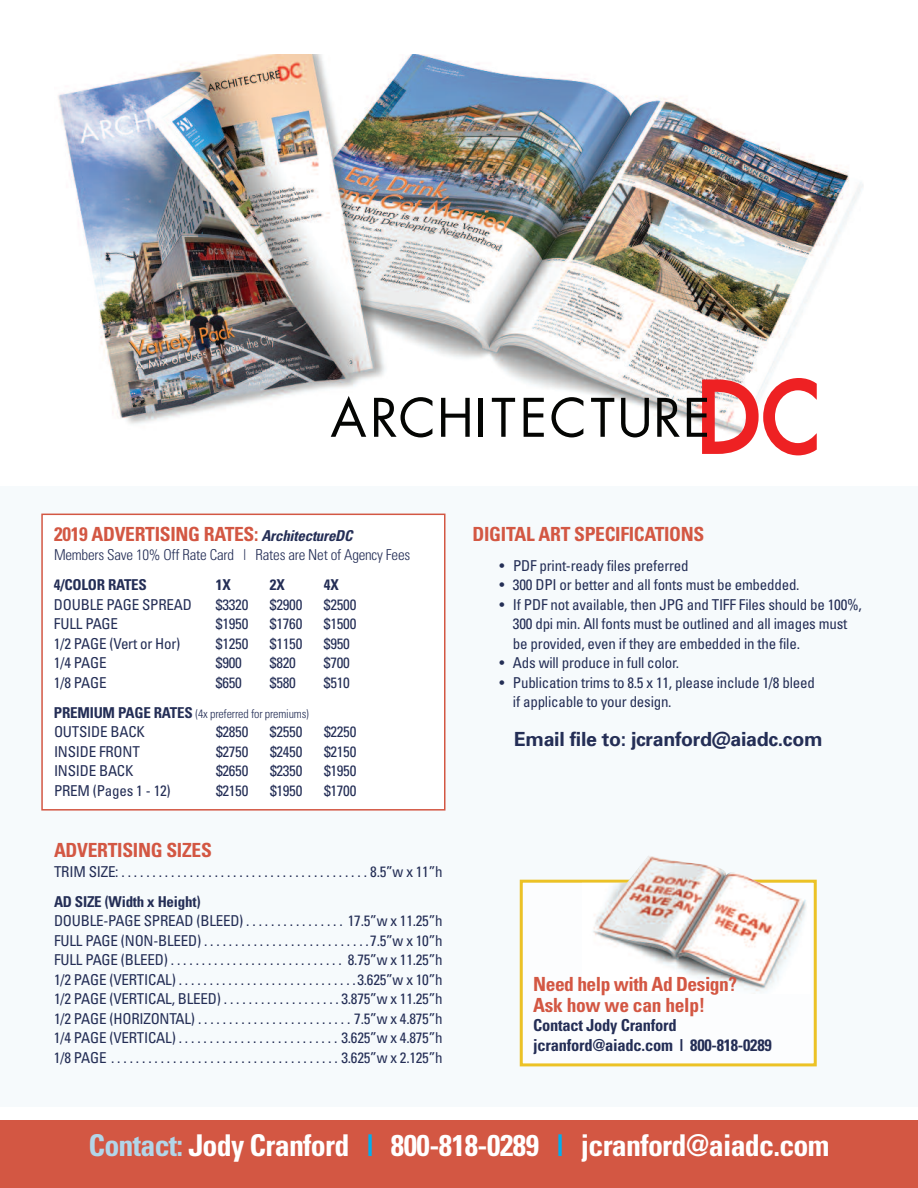
<style>
.page{position:relative;width:918px;height:1188px;background:#fff}
.page>*{position:absolute;margin:0;border:0;box-sizing:border-box;transform-origin:0 0}
.t1{font:700 condensed 30px "Univers";letter-spacing:-.025em;color:#fff}
.t2{font:700 condensed 19.5px/21px "Univers";letter-spacing:-.015em;color:#d35743}
.t3{font:700 19.5px "Univers";letter-spacing:-.015em;color:#242e56}
.t4{font:700 condensed 16.5px/19.5px "Univers";letter-spacing:-.015em;color:#242e56}
.t5{font:condensed 15px/19.5px "Univers";letter-spacing:-.015em;color:#242e56}
.t6{font:300 condensed 15px "Univers";letter-spacing:-.015em;color:#242e56}
.t7{font:700 condensed 15px "Univers";letter-spacing:-.015em;color:#242e56}
.t8{font:300 condensed 12px "Univers";letter-spacing:-.015em;color:#242e56}
.s1{font-style:italic;font-size:15px;color:#242e56}
.s2{font-weight:700;font-size:15px}
.s3{color:#b2d6e9}
.s4{color:#00aeef}
</style>
<div class="page">
<img style="left:58px;top:54px;width:805px;height:402px">
<div style="left:0;top:486px;width:918px;height:621px;background:#f6fafc"></div>
<div style="left:43px;top:515px;width:401px;height:294px;background:#fff"></div>
<div style="left:41px;top:514px;width:405px;height:297px;border:2px solid #d35743"></div>
<div style="left:0;top:1120px;width:918px;height:68px;background:#d35743"></div>
<div style="left:523px;top:883px;width:291px;height:180px;background:#fff"></div>
<div style="left:520px;top:880px;width:297px;height:186px;border:3px solid #ecc226"></div>
<img style="left:582px;top:856px;width:229px;height:135px">
<svg style="left:331px;top:396px;width:35px;height:41px"></svg>
<svg style="left:374px;top:397px;width:58px;height:40px"></svg>
<svg style="left:441px;top:398px;width:29px;height:39px"></svg>
<div style="left:478px;top:398px;width:5px;height:39px;background:#040503"></div>
<svg style="left:492px;top:398px;width:23px;height:39px"></svg>
<svg style="left:524px;top:398px;width:20px;height:39px"></svg>
<svg style="left:551px;top:397px;width:32px;height:40px"></svg>
<svg style="left:591px;top:398px;width:23px;height:39px"></svg>
<svg style="left:621px;top:398px;width:28px;height:39px"></svg>
<svg style="left:657px;top:398px;width:23px;height:39px"></svg>
<svg style="left:687px;top:378px;width:130px;height:77px"></svg>
<h2 class="t2" style="left:54px;top:525px;width:300px">2019 ADVERTISING RATES: <span class="s1">ArchitectureDC</span></h2>
<p class="t6" style="left:54px;top:550px;width:358px">Members Save 10% Off Rate Card | Rates are Net of Agency Fees</p>
<p class="t7" style="left:54px;top:580px;width:94px">4/COLOR RATES</p>
<p class="t7" style="left:216px;top:580px;width:16px">1X</p>
<p class="t7" style="left:270px;top:580px;width:16px">2X</p>
<p class="t7" style="left:324px;top:580px;width:16px">4X</p>
<p class="t5" style="left:54px;top:596px;width:139px">DOUBLE PAGE SPREAD</p>
<p class="t5" style="left:216px;top:596px;width:34px">$3320</p>
<p class="t5" style="left:270px;top:596px;width:34px">$2900</p>
<p class="t5" style="left:324px;top:596px;width:34px">$2500</p>
<p class="t5" style="left:54px;top:615px;width:66px">FULL PAGE</p>
<p class="t5" style="left:216px;top:615px;width:34px">$1950</p>
<p class="t5" style="left:270px;top:615px;width:34px">$1760</p>
<p class="t5" style="left:324px;top:615px;width:34px">$1500</p>
<p class="t5" style="left:54px;top:635px;width:128px">1/2 PAGE (Vert or Hor)</p>
<p class="t5" style="left:216px;top:635px;width:34px">$1250</p>
<p class="t5" style="left:270px;top:635px;width:34px">$1150</p>
<p class="t5" style="left:324px;top:635px;width:27px">$950</p>
<p class="t5" style="left:54px;top:654px;width:54px">1/4 PAGE</p>
<p class="t5" style="left:216px;top:654px;width:27px">$900</p>
<p class="t5" style="left:270px;top:654px;width:27px">$820</p>
<p class="t5" style="left:324px;top:654px;width:27px">$700</p>
<p class="t5" style="left:54px;top:674px;width:54px">1/8 PAGE</p>
<p class="t5" style="left:216px;top:674px;width:27px">$650</p>
<p class="t5" style="left:270px;top:674px;width:27px">$580</p>
<p class="t5" style="left:324px;top:674px;width:27px">$510</p>
<p class="t8" style="left:54px;top:709px;width:256px"><span class="s2">PREMIUM PAGE RATES</span> (4x preferred for premiums)</p>
<p class="t5" style="left:54px;top:723px;width:92px">OUTSIDE BACK</p>
<p class="t5" style="left:216px;top:723px;width:34px">$2850</p>
<p class="t5" style="left:270px;top:723px;width:34px">$2550</p>
<p class="t5" style="left:324px;top:723px;width:34px">$2250</p>
<p class="t5" style="left:54px;top:743px;width:87px">INSIDE FRONT</p>
<p class="t5" style="left:216px;top:743px;width:34px">$2750</p>
<p class="t5" style="left:270px;top:743px;width:34px">$2450</p>
<p class="t5" style="left:324px;top:743px;width:34px">$2150</p>
<p class="t5" style="left:54px;top:762px;width:81px">INSIDE BACK</p>
<p class="t5" style="left:216px;top:762px;width:34px">$2650</p>
<p class="t5" style="left:270px;top:762px;width:34px">$2350</p>
<p class="t5" style="left:324px;top:762px;width:34px">$1950</p>
<p class="t5" style="left:54px;top:782px;width:118px">PREM (Pages 1 - 12)</p>
<p class="t5" style="left:216px;top:782px;width:34px">$2150</p>
<p class="t5" style="left:270px;top:782px;width:34px">$1950</p>
<p class="t5" style="left:324px;top:782px;width:34px">$1700</p>
<h2 class="t2" style="left:54px;top:842px;width:159px">ADVERTISING SIZES</h2>
<p class="t5" style="left:54px;top:863px;width:390px">TRIM SIZE: . . . . . . . . . . . . . . . . . . . . . . . . . . . . . . . . . . . . . . . . 8.5”w x 11”h</p>
<p class="t7" style="left:54px;top:896px;width:148px">AD SIZE (Width x Height)</p>
<p class="t5" style="left:54px;top:912px;width:390px;text-align:justify">DOUBLE-PAGE SPREAD (BLEED) . . . . . . . . . . . . . . . . 17.5”w x 11.25”h FULL PAGE (NON-BLEED) . . . . . . . . . . . . . . . . . . . . . . . . . . .7.5”w x 10”h FULL PAGE (BLEED) . . . . . . . . . . . . . . . . . . . . . . . . . . . . 8.75”w x 11.25”h 1/2 PAGE (VERTICAL) . . . . . . . . . . . . . . . . . . . . . . . . . . . . .3.625”w x 10”h 1/2 PAGE (VERTICAL, BLEED) . . . . . . . . . . . . . . . . . . . 3.875”w x 11.25”h 1/2 PAGE (HORIZONTAL) . . . . . . . . . . . . . . . . . . . . . . . . . 7.5”w x 4.875”h 1/4 PAGE (VERTICAL) . . . . . . . . . . . . . . . . . . . . . . . . . . 3.625”w x 4.875”h 1/8 PAGE . . . . . . . . . . . . . . . . . . . . . . . . . . . . . . . . . . . . . 3.625”w x 2.125”h</p>
<h2 class="t2" style="left:472px;top:525px;width:233px">DIGITAL ART SPECIFICATIONS</h2>
<p class="t5" style="left:500px;top:557px;width:191px">• PDF print-ready files preferred</p>
<p class="t5" style="left:499px;top:576px;width:302px">• 300 DPI or better and all fonts must be embedded.</p>
<p class="t5" style="left:513px;top:596px;width:350px;text-indent:-13px">• If PDF not available, then JPG and TIFF Files should be 100%,<br>300 dpi min. All fonts must be outlined and all images must be provided, even if they are embedded in the file.</p>
<p class="t5" style="left:499px;top:654px;width:181px">• Ads will produce in full color.</p>
<p class="t5" style="left:513px;top:674px;width:303px;text-indent:-13px">• Publication trims to 8.5 x 11, please include 1/8 bleed if applicable to your design.</p>
<h2 class="t3" style="left:514px;top:732px;width:310px">Email file to: jcranford@aiadc.com</h2>
<h2 class="t2" style="left:533px;top:975px;width:205px">Need help with Ad Design?<br>Ask how we can help!</h2>
<p class="t4" style="left:533px;top:1017px;width:240px">Contact Jody Cranford jcranford@aiadc.com | 800-818-0289</p>
<h1 class="t1" style="left:88px;top:1134px;width:743px"><span class="s3">Contact:</span> Jody Cranford <span class="s4">|</span> 800-818-0289 <span class="s4">|</span> jcranford@aiadc.com</h1>
</div>
